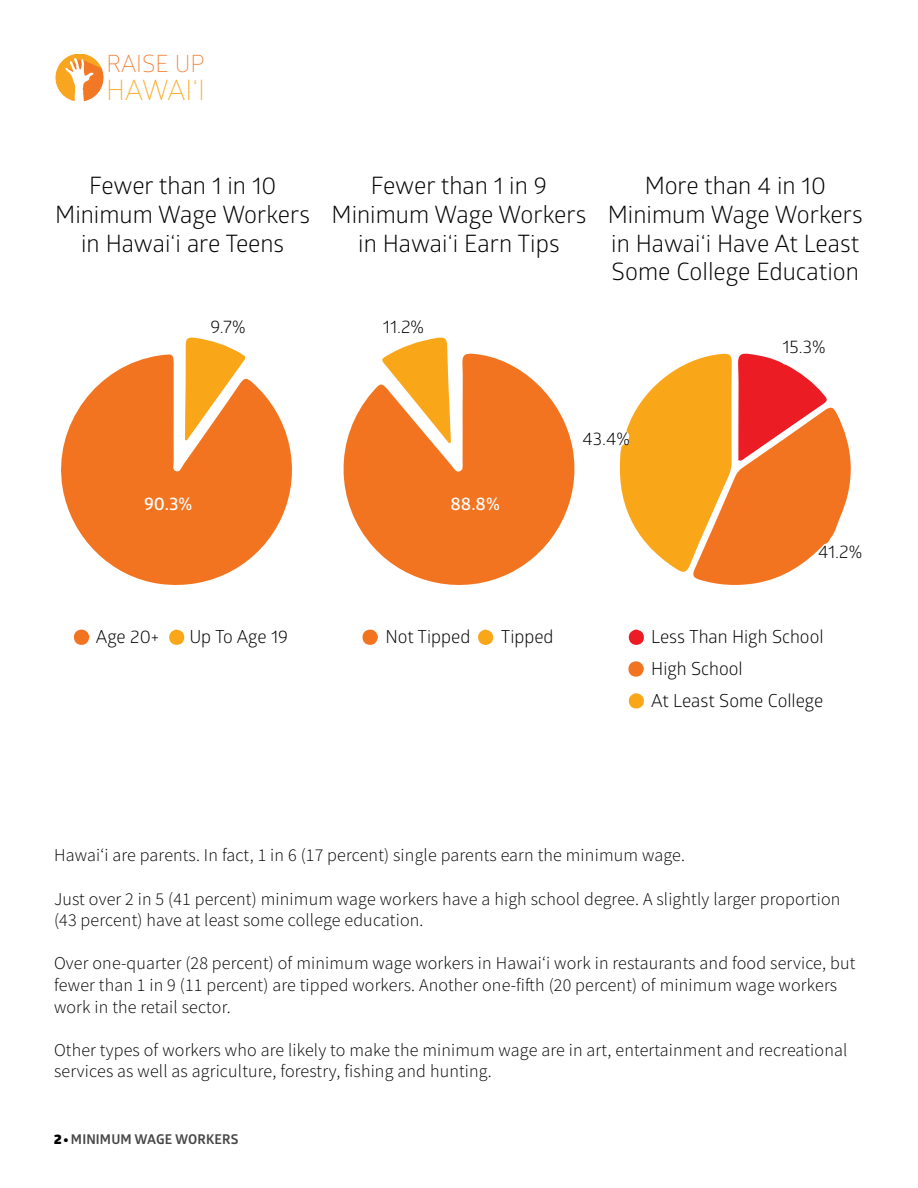
<style>
.page{position:relative;width:918px;height:1188px;background:#fff}
.page>*{position:absolute;margin:0;border:0;box-sizing:border-box;transform-origin:0 0}
.t1{font:300 28.2px "Glober";letter-spacing:-.02em;color:#faa71a}
.t2{font:24px/28.8px "Glober";color:#000;text-align:center}
.t3{font:300 23.85px "Glober";color:#f37521}
.t4{font:300 18px/21.6px "Source Sans Pro";letter-spacing:.01em;color:#000}
.t5{font:18px/31.8px "Glober";color:#000}
.t6{font:600 18px "Glober";color:#fff}
.t7{font:700 13.5px "Glober";letter-spacing:.01em;color:#464646}
.s1{font-weight:900;color:#000}
</style>
<div class="page">
<img style="left:55px;top:54px;width:49px;height:48px">
<svg style="left:61px;top:354px;width:231px;height:231px;fill:#f37420"></svg>
<svg style="left:185px;top:337px;width:62px;height:103px"></svg>
<div style="left:74px;top:629px;width:15px;height:16px;background:#f37420;border-radius:50%"></div>
<svg style="left:169px;top:630px;width:15px;height:15px"></svg>
<svg style="left:343px;top:353px;width:232px;height:232px;fill:#f37420"></svg>
<svg style="left:381px;top:337px;width:70px;height:106px"></svg>
<div style="left:362px;top:629px;width:16px;height:16px;background:#f37420;border-radius:50%"></div>
<svg style="left:478px;top:630px;width:15px;height:15px"></svg>
<svg style="left:619px;top:353px;width:232px;height:232px"></svg>
<div style="left:628px;top:661px;width:16px;height:16px;background:#f37420;border-radius:50%"></div>
<svg style="left:628px;top:630px;width:16px;height:15px"></svg>
<svg style="left:628px;top:693px;width:16px;height:16px"></svg>
<h3 class="t3" style="left:106px;top:47px;width:100px">RAISE UP</h3>
<h1 class="t1" style="left:106px;top:71px;width:101px">HAWAI‘I</h1>
<h2 class="t2" style="left:55px;top:170px;width:256px">Fewer than 1 in 10<br>Minimum Wage Workers in Hawai‘i are Teens</h2>
<p class="t5" style="left:210px;top:310px;width:37px">9.7%</p>
<h2 class="t2" style="left:332px;top:170px;width:256px">Fewer than 1 in 9<br>Minimum Wage Workers in Hawai‘i Earn Tips</h2>
<p class="t5" style="left:383px;top:310px;width:43px">11.2%</p>
<h2 class="t2" style="left:608px;top:170px;width:256px">More than 4 in 10<br>Minimum Wage Workers in Hawai‘i Have At Least<br>Some College Education</h2>
<p class="t5" style="left:783px;top:330px;width:45px">15.3%</p>
<p class="t6" style="left:144px;top:491px;width:50px">90.3%</p>
<p class="t5" style="left:96px;top:620px;width:65px">Age 20+</p>
<p class="t5" style="left:189px;top:620px;width:100px">Up To Age 19</p>
<p class="t6" style="left:451px;top:491px;width:51px">88.8%</p>
<p class="t5" style="left:386px;top:620px;width:86px">Not Tipped</p>
<p class="t5" style="left:501px;top:620px;width:54px">Tipped</p>
<p class="t5" style="left:583px;top:422px;width:49px">43.4%</p>
<p class="t5" style="left:818px;top:534px;width:45px">41.2%</p>
<p class="t5" style="left:651px;top:620px;width:174px">Less Than High School<br>High School<br>At Least Some College</p>
<p class="t4" style="left:54px;top:845px;width:633px">Hawai‘i are parents. In fact, 1 in 6 (17 percent) single parents earn the minimum wage.</p>
<p class="t4" style="left:54px;top:888px;width:788px">Just over 2 in 5 (41 percent) minimum wage workers have a high school degree. A slightly larger proportion (43 percent) have at least some college education.</p>
<p class="t4" style="left:54px;top:953px;width:803px">Over one-quarter (28 percent) of minimum wage workers in Hawai‘i work in restaurants and food service, but fewer than 1 in 9 (11 percent) are tipped workers. Another one-fifth (20 percent) of minimum wage workers work in the retail sector.</p>
<p class="t4" style="left:54px;top:1039px;width:795px">Other types of workers who are likely to make the minimum wage are in art, entertainment and recreational services as well as agriculture, forestry, fishing and hunting.</p>
<p class="t7" style="left:54px;top:1130px;width:186px"><span class="s1">2 •</span> MINIMUM WAGE WORKERS</p>
</div>
